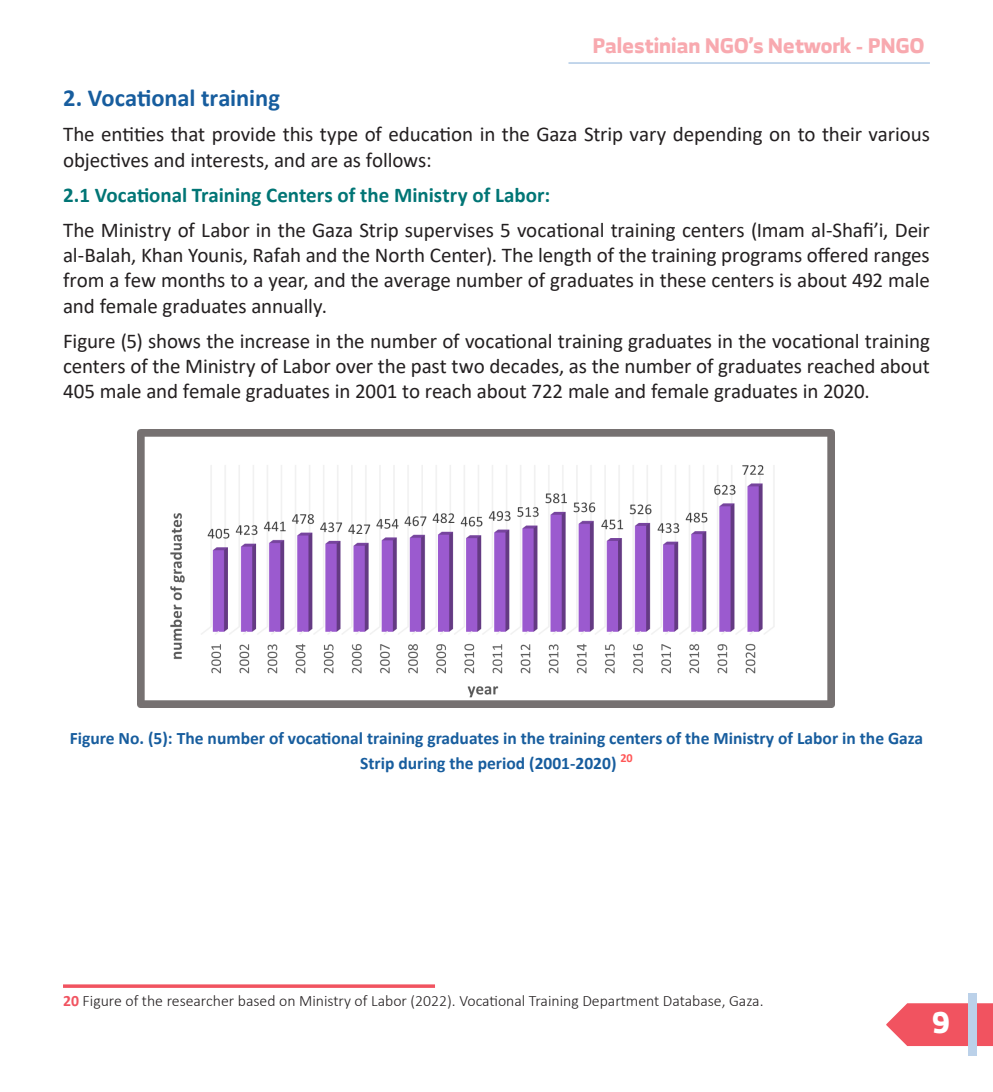
<style>
.page{position:relative;width:993px;height:1092px;background:#fff}
.page>*{position:absolute;margin:0;border:0;box-sizing:border-box;transform-origin:0 0}
.t1{font:700 29.75px "RB";color:#fff}
.t2{font:700 24.5px "Calibri";letter-spacing:-.005em;color:#175d9e}
.t3{font:21px/25.2px "Calibri";letter-spacing:-.01em;color:#231f20;text-align:justify}
.t4{font:700 21px "Calibri";color:#017575}
.t5{font:700 21px "RB";color:#f8a9af}
.t6{font:700 17.5px/25.2px "Calibri";color:#175d9e;text-align:center}
.t7{font:300 15.75px "Calibri";color:#231f20}
.s1{font-weight:700;color:#f15360}
</style>
<div class="page">
<svg style="left:886px;top:1003px;width:106px;height:42px;background:#f16772"></svg>
<div style="left:968px;top:993px;width:8px;height:62px;background:#bbd1e9"></div>
<img style="left:137px;top:429px;width:697px;height:278px">
<hr style="left:63px;top:984px;width:372px;height:3px;background:#f15360">
<hr style="left:568px;top:62px;width:361px;height:2px;background:#bbd1e9">
<p class="t5" style="left:592px;top:34px;width:333px">Palestinian NGO’s Network - PNGO</p>
<p class="t2" style="left:63px;top:81px;width:218px">2. Vocational training</p>
<p class="t3" style="left:63px;top:121px;width:868px">The entities that provide this type of education in the Gaza Strip vary depending on to their various objectives and interests, and are as follows:</p>
<p class="t4" style="left:63px;top:180px;width:488px">2.1 Vocational Training Centers of the Ministry of Labor:</p>
<p class="t3" style="left:63px;top:217px;width:868px">The Ministry of Labor in the Gaza Strip supervises 5 vocational training centers (Imam al-Shafi’i, Deir al-Balah, Khan Younis, Rafah and the North Center). The length of the training programs offered ranges from a few months to a year, and the average number of graduates in these centers is about 492 male and female graduates annually.</p>
<p class="t3" style="left:63px;top:327px;width:868px">Figure (5) shows the increase in the number of vocational training graduates in the vocational training centers of the Ministry of Labor over the past two decades, as the number of graduates reached about 405 male and female graduates in 2001 to reach about 722 male and female graduates in 2020.</p>
<p class="t6" style="left:70px;top:725px;width:854px">Figure No. (5): The number of vocational training graduates in the training centers of the Ministry of Labor in the Gaza<br>Strip during the period (2001-2020) <sup>20</sup></p>
<p class="t7" style="left:63px;top:990px;width:701px"><span class="s1">20</span> Figure of the researcher based on Ministry of Labor (2022). Vocational Training Department Database, Gaza.</p>
<p class="t1" style="left:932px;top:1005px;width:19px">9</p>
</div>
